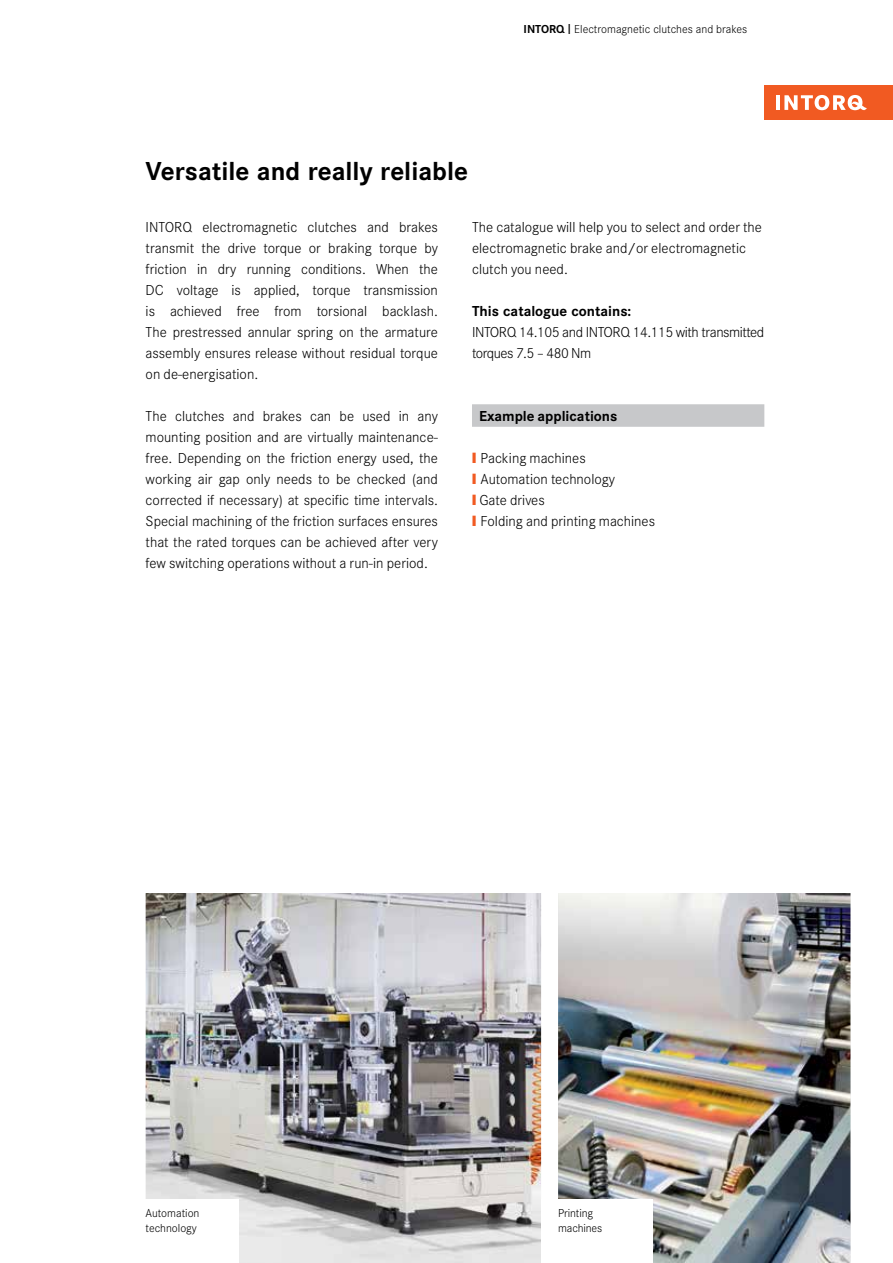
<style>
.page{position:relative;width:893px;height:1263px;background:#fff}
.page>*{position:absolute;margin:0;border:0;box-sizing:border-box;transform-origin:0 0}
.t1{font:700 27px "INTORQ Cor";color:#000}
.t2{font:300 15px/21px "INTORQ Cor";color:#000;text-align:justify}
.t3{font:300 15px/21px "INTORQ Cor";letter-spacing:-.03em;color:#000}
.t4{font:700 15px "INTORQ Cor";color:#000}
.t5{font:300 12px/15.8px "INTORQ Cor";color:#000}
.s1{font-weight:700}
.s2{font-weight:400;font-size:15px}
.s3{color:#f15a22}
</style>
<div class="page">
<div style="left:472px;top:404px;width:292px;height:23px;background:#c7c8ca"></div>
<div style="left:764px;top:85px;width:129px;height:34px;background:#f15a22"></div>
<hr style="left:776px;top:95px;width:3px;height:15px;background:#fff">
<svg style="left:784px;top:95px;width:83px;height:16px"></svg>
<img style="left:146px;top:893px;width:395px;height:370px">
<img style="left:558px;top:893px;width:292px;height:370px">
<div style="left:129px;top:1199px;width:110px;height:64px;background:#fff"></div>
<div style="left:541px;top:1199px;width:112px;height:64px;background:#fff"></div>
<h1 class="t1" style="left:146px;top:155px;width:324px">Versatile and really reliable</h1>
<p class="t5" style="left:524px;top:21px;width:225px"><span class="s1">INTORQ</span> <span class="s2">I</span> Electromagnetic clutches and brakes</p>
<p class="t2" style="left:146px;top:217px;width:294px">INTORQ electromagnetic clutches and brakes transmit the drive torque or braking torque by friction in dry running conditions. When the DC voltage is applied, torque transmission is achieved free from torsional backlash.<br>The prestressed annular spring on the armature assembly ensures release without residual torque on de-energisation.</p>
<p class="t2" style="left:146px;top:406px;width:294px">The clutches and brakes can be used in any mounting position and are virtually maintenance&shy;free. Depending on the friction energy used, the working air gap only needs to be checked (and corrected if necessary) at specific time intervals.<br>Special machining of the friction surfaces ensures that the rated torques can be achieved after very few switching operations without a run-in period.</p>
<p class="t2" style="left:472px;top:217px;width:292px;text-align:left">The catalogue will help you to select and order the electromagnetic brake and/or electromagnetic clutch you need.</p>
<p class="t4" style="left:472px;top:303px;width:161px">This catalogue contains:</p>
<p class="t3" style="left:472px;top:322px;width:294px">INTORQ 14.105 and INTORQ 14.115 with transmitted torques 7.5 – 480 Nm</p>
<p class="t4" style="left:479px;top:408px;width:140px">Example applications</p>
<p class="t2" style="left:472px;top:448px;width:185px;text-align:left"><span class="s3">❙</span> Packing machines<br><span class="s3">❙</span> Automation technology<br><span class="s3">❙</span> Gate drives<br><span class="s3">❙</span> Folding and printing machines</p>
<p class="t5" style="left:146px;top:1205px;width:55px">Automation technology</p>
<p class="t5" style="left:558px;top:1205px;width:46px">Printing machines</p>
</div>
